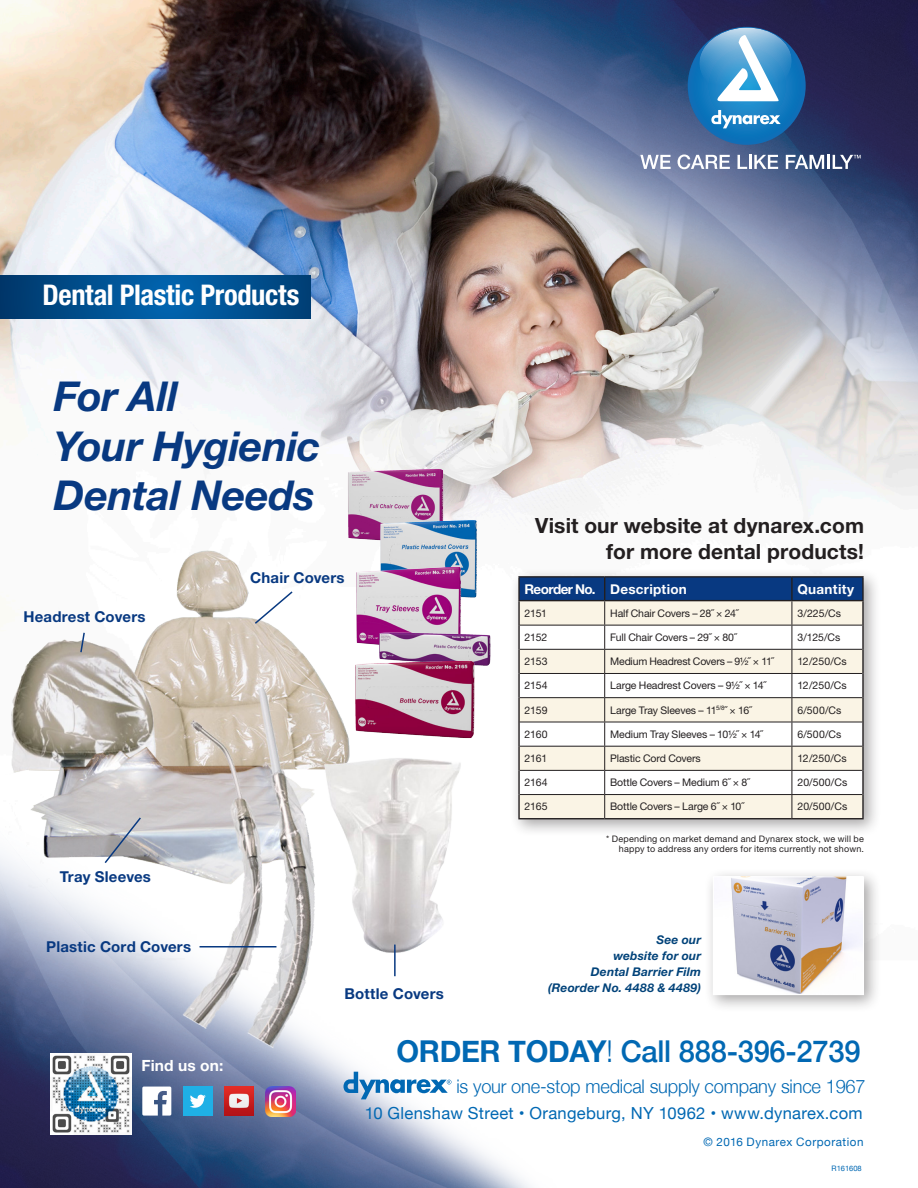
<style>
.page{position:relative;width:918px;height:1188px;background:#fff}
.page>*{position:absolute;margin:0;border:0;box-sizing:border-box;transform-origin:0 0}
.Headline{font:italic 700 41.25px/49.5px "Helvetica Neue LT Std";letter-spacing:-.01em;color:#083981}
.t1{font:500 30.15px "Helvetica Neue";letter-spacing:-.01em;color:#0168b3}
.Product_name{font:700 condensed 28.5px "Helvetica Neue LT Std";letter-spacing:-.01em;color:#fff}
.t2{font:700 21px/25.5px "Helvetica Neue LT Std";letter-spacing:.005em;color:#231f20;text-align:right}
.t3{font:300 18.75px "Helvetica Neue";letter-spacing:-.01em;color:#0168b3}
.t4{font:16.65px "Helvetica Neue";letter-spacing:.02em;color:#0168b3}
.t5{font:700 15.45px "Helvetica Neue LT Std";letter-spacing:.015em;color:#fff}
.t6{font:700 15px "Helvetica Neue LT Std";letter-spacing:.015em;color:#083981}
.t7{font:700 13.5px "Helvetica Neue LT Std";letter-spacing:.015em;color:#fff}
.t8{font:700 13.5px "Helvetica Neue LT Std";letter-spacing:-.045em;color:#fff}
.t9{font:italic 700 12px/16.2px "Helvetica Neue LT Std";letter-spacing:.015em;color:#004279;text-align:right}
.t10{font:11.55px "Helvetica Neue";letter-spacing:.045em;color:#0168b3}
.table_text{font:10.5px "Helvetica Neue LT Std";letter-spacing:-.01em;color:#231f20}
.t11{font:9px/10.5px "Helvetica Neue LT Std";letter-spacing:.02em;color:#231f20;text-align:right}
.t12{font:7.5px "Helvetica Neue";color:#0168b3}
.s1{font-weight:700}
.s2{font-weight:300}
</style>
<div class="page">
<img style="left:0;top:0;width:918px;height:1188px">
<svg style="left:0;top:276px;width:310px;height:42px;background:#004f8f"></svg>
<div style="left:510px;top:567px;width:372px;height:270px;background:#231f20;opacity:.4"></div>
<hr style="left:862px;top:601px;width:2px;height:24px;background:#231f20">
<hr style="left:862px;top:625px;width:2px;height:24px;background:#231f20">
<hr style="left:862px;top:649px;width:2px;height:24px;background:#231f20">
<hr style="left:862px;top:673px;width:2px;height:25px;background:#231f20">
<hr style="left:862px;top:698px;width:2px;height:24px;background:#231f20">
<hr style="left:862px;top:722px;width:2px;height:24px;background:#231f20">
<hr style="left:862px;top:746px;width:2px;height:24px;background:#231f20">
<hr style="left:862px;top:770px;width:2px;height:25px;background:#231f20">
<hr style="left:862px;top:795px;width:2px;height:23px;background:#231f20">
<hr style="left:518px;top:576px;width:87px;height:2px;background:#231f20">
<hr style="left:605px;top:576px;width:187px;height:2px;background:#231f20">
<hr style="left:792px;top:576px;width:72px;height:2px;background:#231f20">
<hr style="left:862px;top:578px;width:2px;height:22px;background:#231f20">
<hr style="left:792px;top:600px;width:72px;height:1px;background:#231f20">
<svg style="left:525px;top:577px;width:338px;height:241px"></svg>
<hr style="left:518px;top:818px;width:87px;height:1px;background:#231f20">
<hr style="left:605px;top:818px;width:187px;height:1px;background:#231f20">
<hr style="left:792px;top:818px;width:72px;height:1px;background:#231f20">
<hr style="left:520px;top:770px;width:85px;height:1px;background:#231f20">
<hr style="left:605px;top:770px;width:187px;height:1px;background:#231f20">
<hr style="left:792px;top:770px;width:70px;height:1px;background:#231f20">
<hr style="left:520px;top:625px;width:85px;height:1px;background:#231f20">
<hr style="left:605px;top:625px;width:187px;height:1px;background:#231f20">
<hr style="left:792px;top:625px;width:70px;height:1px;background:#231f20">
<hr style="left:520px;top:649px;width:85px;height:1px;background:#231f20">
<hr style="left:605px;top:649px;width:187px;height:1px;background:#231f20">
<hr style="left:792px;top:649px;width:70px;height:1px;background:#231f20">
<hr style="left:605px;top:673px;width:187px;height:1px;background:#231f20">
<hr style="left:792px;top:673px;width:70px;height:1px;background:#231f20">
<hr style="left:520px;top:673px;width:85px;height:1px;background:#231f20">
<hr style="left:605px;top:697px;width:187px;height:1px;background:#231f20">
<hr style="left:792px;top:697px;width:70px;height:1px;background:#231f20">
<hr style="left:605px;top:722px;width:187px;height:1px;background:#231f20">
<hr style="left:792px;top:722px;width:70px;height:1px;background:#231f20">
<hr style="left:520px;top:697px;width:85px;height:1px;background:#231f20">
<hr style="left:520px;top:722px;width:85px;height:1px;background:#231f20">
<hr style="left:605px;top:746px;width:187px;height:1px;background:#231f20">
<hr style="left:792px;top:746px;width:70px;height:1px;background:#231f20">
<hr style="left:520px;top:746px;width:85px;height:1px;background:#231f20">
<hr style="left:520px;top:794px;width:85px;height:1px;background:#231f20">
<hr style="left:605px;top:794px;width:187px;height:1px;background:#231f20">
<hr style="left:792px;top:794px;width:70px;height:1px;background:#231f20">
<div style="left:704px;top:867px;width:178px;height:146px;background:#231f20;opacity:.4"></div>
<img style="left:715px;top:878px;width:147px;height:115px">
<div style="left:713px;top:876px;width:151px;height:119px;border:1px solid #fff"></div>
<img style="left:305px;top:438px;width:193px;height:90px">
<img style="left:0;top:528px;width:525px;height:531px">
<svg style="left:103px;top:816px;width:39px;height:49px;background:#b9b9be"></svg>
<svg style="left:79px;top:631px;width:7px;height:23px"></svg>
<svg style="left:253px;top:590px;width:41px;height:35px"></svg>
<hr style="left:200px;top:946px;width:76px;height:1px;background:#083981">
<img style="left:339px;top:493px;width:193px;height:65px">
<img style="left:330px;top:556px;width:154px;height:73px">
<img style="left:339px;top:558px;width:193px;height:128px">
<img style="left:317px;top:629px;width:193px;height:129px">
<hr style="left:394px;top:944px;width:2px;height:32px;background:#083981">
<div style="left:183px;top:1087px;width:29px;height:29px;background:#1fb0e6"></div>
<svg style="left:190px;top:1095px;width:16px;height:13px"></svg>
<img style="left:224px;top:1087px;width:29px;height:29px">
<img style="left:51px;top:1053px;width:81px;height:81px">
<svg style="left:142px;top:1086px;width:29px;height:30px"></svg>
<img style="left:266px;top:1086px;width:30px;height:30px">
<svg style="left:688px;top:27px;width:118px;height:118px;background:#1175bb"></svg>
<svg style="left:699px;top:28px;width:93px;height:73px"></svg>
<svg style="left:711px;top:110px;width:70px;height:18px"></svg>
<svg style="left:640px;top:155px;width:31px;height:14px"></svg>
<svg style="left:677px;top:155px;width:53px;height:14px"></svg>
<svg style="left:737px;top:155px;width:41px;height:14px"></svg>
<svg style="left:786px;top:155px;width:38px;height:14px"></svg>
<hr style="left:827px;top:155px;width:3px;height:14px;background:#fff">
<svg style="left:833px;top:155px;width:28px;height:14px"></svg>
<svg style="left:343px;top:1072px;width:108px;height:27px"></svg>
<p class="Product_name" style="left:43px;top:277px;width:258px">Dental Plastic Products</p>
<p class="Headline" style="left:54px;top:371px;width:267px">For All<br>Your Hygienic<br>Dental Needs</p>
<p class="t6" style="left:23px;top:607px;width:124px">Headrest Covers</p>
<p class="t6" style="left:250px;top:569px;width:96px">Chair Covers</p>
<p class="t6" style="left:60px;top:867px;width:93px">Tray Sleeves</p>
<p class="t6" style="left:46px;top:938px;width:146px">Plastic Cord Covers</p>
<p class="t6" style="left:344px;top:984px;width:101px">Bottle Covers</p>
<p class="t2" style="left:535px;top:512px;width:330px">Visit our website at dynarex.com for more dental products!</p>
<p class="t8" style="left:525px;top:580px;width:73px">Reorder No.</p>
<p class="t7" style="left:610px;top:580px;width:78px">Description</p>
<p class="t7" style="left:797px;top:580px;width:58px">Quantity</p>
<p class="table_text" style="left:525px;top:607px;width:24px">2151</p>
<p class="table_text" style="left:610px;top:607px;width:130px">Half Chair Covers – 28˝ × 24˝</p>
<p class="table_text" style="left:797px;top:607px;width:45px">3/225/Cs</p>
<p class="table_text" style="left:525px;top:631px;width:24px">2152</p>
<p class="table_text" style="left:610px;top:631px;width:128px">Full Chair Covers – 29˝ × 80˝</p>
<p class="table_text" style="left:797px;top:631px;width:45px">3/125/Cs</p>
<p class="table_text" style="left:525px;top:655px;width:25px">2153</p>
<p class="table_text" style="left:610px;top:655px;width:165px">Medium Headrest Covers – 9½˝ × 11˝</p>
<p class="table_text" style="left:797px;top:655px;width:51px">12/250/Cs</p>
<p class="table_text" style="left:525px;top:679px;width:25px">2154</p>
<p class="table_text" style="left:610px;top:679px;width:157px">Large Headrest Covers – 9½˝ × 14˝</p>
<p class="table_text" style="left:797px;top:679px;width:51px">12/250/Cs</p>
<p class="table_text" style="left:525px;top:703px;width:24px">2159</p>
<p class="table_text" style="left:610px;top:704px;width:143px">Large Tray Sleeves – 11<sup>5/8</sup>˝ × 16˝</p>
<p class="table_text" style="left:797px;top:703px;width:46px">6/500/Cs</p>
<p class="table_text" style="left:525px;top:728px;width:25px">2160</p>
<p class="table_text" style="left:610px;top:728px;width:154px">Medium Tray Sleeves – 10½˝ × 14˝</p>
<p class="table_text" style="left:797px;top:728px;width:46px">6/500/Cs</p>
<p class="table_text" style="left:525px;top:752px;width:24px">2161</p>
<p class="table_text" style="left:610px;top:752px;width:92px">Plastic Cord Covers</p>
<p class="table_text" style="left:797px;top:752px;width:51px">12/250/Cs</p>
<p class="table_text" style="left:525px;top:776px;width:25px">2164</p>
<p class="table_text" style="left:610px;top:776px;width:141px">Bottle Covers – Medium 6˝ × 8˝</p>
<p class="table_text" style="left:797px;top:776px;width:51px">20/500/Cs</p>
<p class="table_text" style="left:525px;top:800px;width:25px">2165</p>
<p class="table_text" style="left:610px;top:800px;width:135px">Bottle Covers – Large 6˝ × 10˝</p>
<p class="table_text" style="left:797px;top:800px;width:51px">20/500/Cs</p>
<p class="t11" style="left:606px;top:833px;width:259px">* Depending on market demand and Dynarex stock, we will be happy to address any orders for items currently not shown.</p>
<p class="t9" style="left:591px;top:931px;width:112px">See our<br>website for our<br>Dental Barrier Film</p>
<p class="t9" style="left:548px;top:980px;width:155px">(Reorder No. 4488 &amp; 4489)</p>
<p class="t5" style="left:141px;top:1056px;width:84px">Find us on:</p>
<p class="t1" style="left:396px;top:1027px;width:466px"><span class="s1">ORDER TODAY</span><span class="s2">!</span> Call 888-396-2739</p>
<p class="t3" style="left:456px;top:1071px;width:411px">is your one-stop medical supply company since 1967</p>
<p class="t4" style="left:365px;top:1101px;width:499px">10 Glenshaw Street • Orangeburg, NY 10962 • www.dynarex.com</p>
<p class="t10" style="left:703px;top:1133px;width:162px">© 2016 Dynarex Corporation</p>
<p class="t12" style="left:832px;top:1163px;width:32px">R161608</p>
</div>
